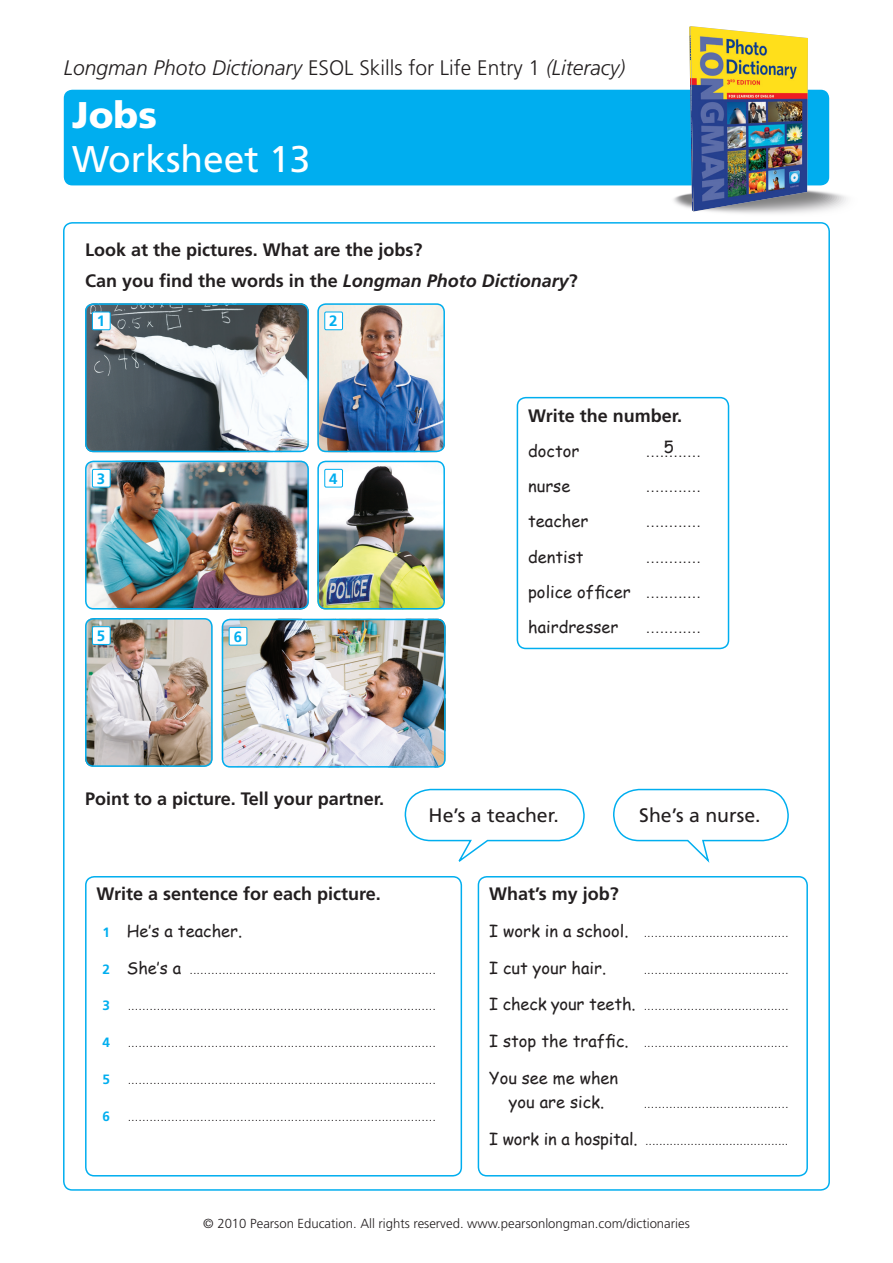
<style>
.page{position:relative;width:893px;height:1263px;background:#fff}
.page>*{position:absolute;margin:0;border:0;box-sizing:border-box;transform-origin:0 0}
.Worksheet_Title{font:37.2px/44.5px "Frutiger LT Std";color:#fff}
.Page_Head{font:italic 300 21px "Frutiger LT Std";color:#231f20}
.Bubble_talk{font:19.5px "Frutiger LT Std";color:#231f20}
.Rubric{font:700 18px "Frutiger";color:#231f20}
.Exercise_text_-_no_n{font:16.5px/24px "Comic Sans MS";color:#231f20;text-align:center}
.Exercise_text_-_no_n-2{font:300 16.5px "Frutiger LT Std";color:#231f20}
.Exercise_Text{font:16.5px "Comic Sans MS";color:#231f20}
.Photo_number{font:700 15px "Frutiger LT Std";color:#00aeef}
.Exercise_Text-2{font:700 13.5px "Frutiger LT Std";color:#00aeef}
.Copyright_Line{font:300 13.2px "Frutiger LT Std";color:#231f20}
.Exercise_Text-3{font:300 13.05px "Frutiger LT Std";color:#231f20}
.Exercise_text_-_no_n-3{font:300 13.05px "Frutiger LT Std";color:#231f20}
.s1{font-style:normal}
.s2{font-weight:900}
.s3{font-style:italic}
.s4{font-family:"Frutiger LT Std";font-weight:300}
.s5{font-family:"Frutiger LT Std";font-weight:700;font-size:13.5px;color:#00aeef}
.s6{font-weight:700;font-size:13.5px;color:#00aeef}
.s7{font-family:"Comic Sans MS";font-weight:400;font-size:16.5px}
</style>
<div class="page">
<div style="left:64px;top:90px;width:765px;height:95px;background:#00aeef;border-radius:9px"></div>
<img style="left:670px;top:26px;width:177px;height:188px">
<img style="left:689px;top:26px;width:4px;height:186px">
<div style="left:405px;top:789px;width:180px;height:52px;border:2px solid #00aeef;border-radius:26px"></div>
<div style="left:613px;top:789px;width:176px;height:52px;border:2px solid #00aeef;border-radius:26px"></div>
<div style="left:85px;top:876px;width:377px;height:300px;border:2px solid #00aeef;border-radius:9px"></div>
<div style="left:478px;top:876px;width:330px;height:300px;border:2px solid #00aeef;border-radius:9px"></div>
<div style="left:517px;top:397px;width:212px;height:252px;border:2px solid #00aeef;border-radius:9px"></div>
<img style="left:85px;top:306px;width:224px;height:146px">
<div style="left:85px;top:303px;width:224px;height:149px;border:2px solid #00aeef;border-radius:8px"></div>
<div style="left:92px;top:312px;width:18px;height:18px;background:#fff"></div>
<div style="left:92px;top:312px;width:19px;height:18px;border:1px solid #00aeef"></div>
<img style="left:85px;top:461px;width:224px;height:148px">
<div style="left:85px;top:461px;width:224px;height:148px;border:2px solid #00aeef;border-radius:8px"></div>
<div style="left:92px;top:469px;width:18px;height:18px;background:#fff"></div>
<div style="left:92px;top:469px;width:19px;height:18px;border:1px solid #00aeef"></div>
<img style="left:85px;top:618px;width:125px;height:149px">
<div style="left:85px;top:618px;width:128px;height:149px;border:2px solid #00aeef;border-radius:8px"></div>
<div style="left:92px;top:627px;width:18px;height:17px;background:#fff"></div>
<div style="left:92px;top:626px;width:19px;height:19px;border:1px solid #00aeef"></div>
<img style="left:320px;top:306px;width:125px;height:146px">
<div style="left:317px;top:303px;width:128px;height:149px;border:2px solid #00aeef;border-radius:8px"></div>
<div style="left:325px;top:312px;width:17px;height:18px;background:#fff"></div>
<div style="left:324px;top:312px;width:19px;height:18px;border:1px solid #00aeef"></div>
<img style="left:319px;top:461px;width:126px;height:148px">
<div style="left:317px;top:461px;width:128px;height:148px;border:2px solid #00aeef;border-radius:8px"></div>
<div style="left:325px;top:469px;width:17px;height:18px;background:#fff"></div>
<div style="left:324px;top:469px;width:19px;height:18px;border:1px solid #00aeef"></div>
<img style="left:222px;top:619px;width:222px;height:148px">
<div style="left:222px;top:619px;width:224px;height:148px;border:2px solid #00aeef;border-radius:8px"></div>
<div style="left:229px;top:627px;width:18px;height:18px;background:#fff"></div>
<div style="left:229px;top:627px;width:18px;height:18px;border:1px solid #00aeef"></div>
<p class="Page_Head" style="left:64px;top:56px;width:563px">Longman Photo Dictionary <span class="s1">ESOL Skills for Life Entry 1</span> (Literacy)</p>
<p class="Worksheet_Title" style="left:72px;top:93px;width:240px"><span class="s2">Jobs<br></span>Worksheet 13</p>
<p class="Rubric" style="left:85px;top:240px;width:339px">Look at the pictures. What are the jobs?</p>
<p class="Rubric" style="left:85px;top:270px;width:494px">Can you find the words in the <span class="s3">Longman Photo Dictionary</span>?</p>
<p class="Photo_number" style="left:97px;top:312px;width:10px">1</p>
<p class="Photo_number" style="left:329px;top:312px;width:10px">2</p>
<p class="Photo_number" style="left:97px;top:470px;width:10px">3</p>
<p class="Photo_number" style="left:97px;top:627px;width:10px">5</p>
<p class="Photo_number" style="left:234px;top:628px;width:10px">6</p>
<p class="Photo_number" style="left:329px;top:470px;width:10px">4</p>
<p class="Rubric" style="left:528px;top:405px;width:156px">Write the number.</p>
<p class="Exercise_text_-_no_n" style="left:528px;top:438px;width:53px">doctor</p>
<p class="Exercise_text_-_no_n-2" style="left:646px;top:442px;width:57px">............</p>
<p class="Exercise_text_-_no_n" style="left:528px;top:474px;width:44px">nurse</p>
<p class="Exercise_text_-_no_n-2" style="left:646px;top:477px;width:57px">............</p>
<p class="Exercise_text_-_no_n" style="left:528px;top:509px;width:62px">teacher</p>
<p class="Exercise_text_-_no_n-2" style="left:646px;top:512px;width:57px">............</p>
<p class="Exercise_text_-_no_n" style="left:528px;top:544px;width:57px">dentist</p>
<p class="Exercise_text_-_no_n-2" style="left:646px;top:548px;width:57px">............</p>
<p class="Exercise_text_-_no_n" style="left:528px;top:579px;width:174px">police officer <span class="s4">............</span></p>
<p class="Exercise_text_-_no_n" style="left:528px;top:615px;width:92px">hairdresser</p>
<p class="Exercise_text_-_no_n-2" style="left:646px;top:618px;width:57px">............</p>
<p class="Exercise_text_-_no_n" style="left:664px;top:435px;width:12px">5</p>
<p class="Rubric" style="left:85px;top:788px;width:301px">Point to a picture. Tell your partner.</p>
<p class="Bubble_talk" style="left:429px;top:804px;width:132px">He’s a teacher.</p>
<p class="Bubble_talk" style="left:639px;top:804px;width:123px">She’s a nurse.</p>
<p class="Rubric" style="left:97px;top:883px;width:286px">Write a sentence for each picture.</p>
<p class="Exercise_Text" style="left:102px;top:918px;width:141px"><span class="s5">1</span> He’s a teacher.</p>
<p class="Exercise_Text-3" style="left:102px;top:962px;width:335px"><span class="s6">2</span> <span class="s7">She’s a</span> ....................................................................</p>
<p class="Exercise_Text-2" style="left:102px;top:998px;width:9px">3</p>
<p class="Exercise_Text-3" style="left:128px;top:998px;width:310px">.....................................................................................</p>
<p class="Exercise_Text-2" style="left:102px;top:1034px;width:9px">4</p>
<p class="Exercise_Text-3" style="left:128px;top:1035px;width:310px">.....................................................................................</p>
<p class="Exercise_Text-2" style="left:102px;top:1071px;width:9px">5</p>
<p class="Exercise_Text-3" style="left:128px;top:1072px;width:310px">.....................................................................................</p>
<p class="Exercise_Text-2" style="left:102px;top:1108px;width:9px">6</p>
<p class="Exercise_Text-3" style="left:128px;top:1109px;width:310px">.....................................................................................</p>
<p class="Rubric" style="left:489px;top:883px;width:131px">What’s my job?</p>
<p class="Exercise_text_-_no_n-3" style="left:489px;top:925px;width:301px"><span class="s7">I work in a school.</span> ........................................</p>
<p class="Exercise_text_-_no_n" style="left:489px;top:955px;width:119px">I cut your hair.</p>
<p class="Exercise_text_-_no_n-3" style="left:644px;top:962px;width:147px">........................................</p>
<p class="Exercise_text_-_no_n-3" style="left:489px;top:998px;width:301px"><span class="s7">I check your teeth.</span> ........................................</p>
<p class="Exercise_text_-_no_n-3" style="left:489px;top:1035px;width:301px"><span class="s7">I stop the traffic.</span> ........................................</p>
<p class="Exercise_text_-_no_n" style="left:489px;top:1065px;width:131px">You see me when you are sick.</p>
<p class="Exercise_text_-_no_n-3" style="left:644px;top:1096px;width:147px">........................................</p>
<p class="Exercise_text_-_no_n-3" style="left:489px;top:1133px;width:301px"><span class="s7">I work in a hospital.</span> .........................................</p>
<p class="Copyright_Line" style="left:203px;top:1216px;width:488px">© 2010 Pearson Education. All rights reserved. www.pearsonlongman.com/dictionaries</p>
</div>
